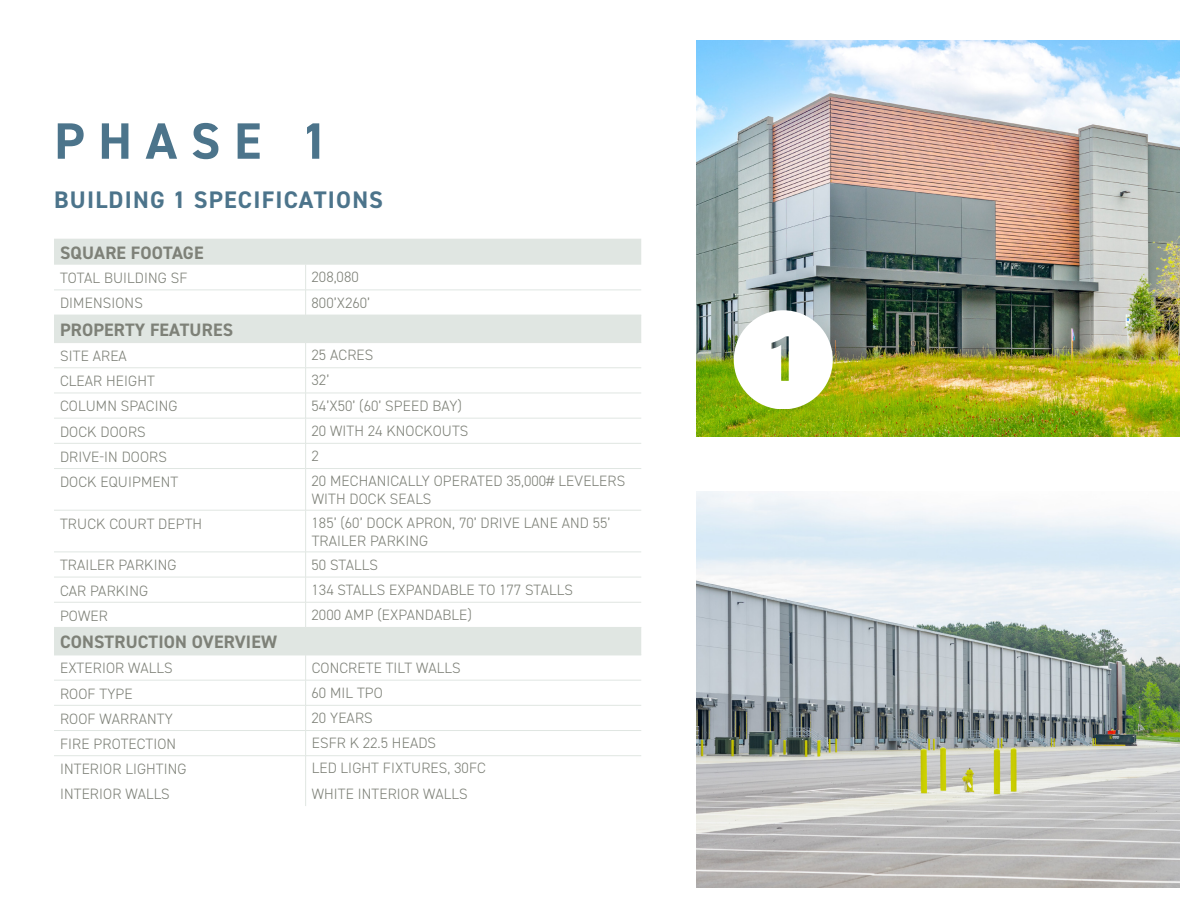
<style>
.page{position:relative;width:1188px;height:918px;background:#fff}
.page>*{position:absolute;margin:0;border:0;box-sizing:border-box;transform-origin:0 0}
.t1{font:700 51.3px "DIN2014";letter-spacing:.27em;color:#4c748b}
.t2{font:700 24px "DIN2014";letter-spacing:.05em;color:#4c748b}
.t3{font:700 18px "DIN2014";letter-spacing:.01em;color:#7e8178}
.t4{font:300 15px/18px "DIN2014";letter-spacing:.01em;color:#7e8178}
</style>
<div class="page">
<svg style="left:54px;top:239px;width:587px;height:416px"></svg>
<hr style="left:54px;top:290px;width:252px;height:1px;background:#e0e6e2">
<hr style="left:306px;top:290px;width:335px;height:1px;background:#e0e6e2">
<svg style="left:305px;top:265px;width:1px;height:50px"></svg>
<hr style="left:54px;top:315px;width:252px;height:1px;background:#e0e6e2">
<hr style="left:306px;top:315px;width:335px;height:1px;background:#e0e6e2">
<hr style="left:54px;top:342px;width:252px;height:1px;background:#e0e6e2">
<hr style="left:306px;top:342px;width:335px;height:1px;background:#e0e6e2">
<hr style="left:54px;top:368px;width:252px;height:1px;background:#e0e6e2">
<hr style="left:306px;top:368px;width:335px;height:1px;background:#e0e6e2">
<hr style="left:54px;top:393px;width:252px;height:1px;background:#e0e6e2">
<hr style="left:306px;top:393px;width:335px;height:1px;background:#e0e6e2">
<hr style="left:54px;top:418px;width:252px;height:1px;background:#e0e6e2">
<hr style="left:306px;top:418px;width:335px;height:1px;background:#e0e6e2">
<hr style="left:54px;top:443px;width:252px;height:1px;background:#e0e6e2">
<hr style="left:306px;top:443px;width:335px;height:1px;background:#e0e6e2">
<svg style="left:305px;top:343px;width:1px;height:125px"></svg>
<hr style="left:54px;top:468px;width:252px;height:1px;background:#e0e6e2">
<hr style="left:306px;top:468px;width:335px;height:1px;background:#e0e6e2">
<hr style="left:305px;top:469px;width:1px;height:41px;background:#e0e6e2">
<hr style="left:54px;top:510px;width:252px;height:1px;background:#e0e6e2">
<hr style="left:306px;top:510px;width:335px;height:1px;background:#e0e6e2">
<hr style="left:305px;top:510px;width:1px;height:42px;background:#e0e6e2">
<hr style="left:54px;top:552px;width:252px;height:1px;background:#e0e6e2">
<hr style="left:306px;top:552px;width:335px;height:1px;background:#e0e6e2">
<hr style="left:54px;top:577px;width:252px;height:1px;background:#e0e6e2">
<hr style="left:306px;top:577px;width:335px;height:1px;background:#e0e6e2">
<hr style="left:54px;top:602px;width:252px;height:1px;background:#e0e6e2">
<hr style="left:306px;top:602px;width:335px;height:1px;background:#e0e6e2">
<svg style="left:305px;top:553px;width:1px;height:74px"></svg>
<hr style="left:54px;top:627px;width:252px;height:1px;background:#e0e6e2">
<hr style="left:306px;top:627px;width:335px;height:1px;background:#e0e6e2">
<hr style="left:54px;top:655px;width:252px;height:1px;background:#e0e6e2">
<hr style="left:306px;top:655px;width:335px;height:1px;background:#e0e6e2">
<hr style="left:54px;top:680px;width:252px;height:1px;background:#e0e6e2">
<hr style="left:306px;top:680px;width:335px;height:1px;background:#e0e6e2">
<hr style="left:54px;top:705px;width:252px;height:1px;background:#e0e6e2">
<hr style="left:306px;top:705px;width:335px;height:1px;background:#e0e6e2">
<hr style="left:54px;top:730px;width:252px;height:1px;background:#e0e6e2">
<hr style="left:306px;top:730px;width:335px;height:1px;background:#e0e6e2">
<hr style="left:54px;top:755px;width:252px;height:1px;background:#e0e6e2">
<hr style="left:306px;top:755px;width:335px;height:1px;background:#e0e6e2">
<svg style="left:305px;top:656px;width:1px;height:150px"></svg>
<img style="left:697px;top:40px;width:483px;height:397px">
<img style="left:697px;top:491px;width:483px;height:397px">
<svg style="left:734px;top:310px;width:99px;height:99px"></svg>
<p class="t1" style="left:54px;top:107px;width:276px">PHASE 1</p>
<p class="t2" style="left:54px;top:184px;width:330px">BUILDING 1 SPECIFICATIONS</p>
<p class="t3" style="left:60px;top:241px;width:145px">SQUARE FOOTAGE</p>
<p class="t4" style="left:60px;top:269px;width:129px">TOTAL BUILDING SF</p>
<p class="t4" style="left:312px;top:268px;width:49px">208,080</p>
<p class="t4" style="left:60px;top:294px;width:84px">DIMENSIONS</p>
<p class="t4" style="left:312px;top:293px;width:60px">800’X260’</p>
<p class="t3" style="left:60px;top:318px;width:174px">PROPERTY FEATURES</p>
<p class="t4" style="left:60px;top:347px;width:68px">SITE AREA</p>
<p class="t4" style="left:312px;top:346px;width:63px">25 ACRES</p>
<p class="t4" style="left:60px;top:372px;width:96px">CLEAR HEIGHT</p>
<p class="t4" style="left:312px;top:371px;width:19px">32’</p>
<p class="t4" style="left:60px;top:397px;width:119px">COLUMN SPACING</p>
<p class="t4" style="left:312px;top:397px;width:152px">54’X50’ (60’ SPEED BAY)</p>
<p class="t4" style="left:60px;top:422px;width:87px">DOCK DOORS</p>
<p class="t4" style="left:312px;top:422px;width:158px">20 WITH 24 KNOCKOUTS</p>
<p class="t4" style="left:60px;top:448px;width:108px">DRIVE-IN DOORS</p>
<p class="t4" style="left:312px;top:447px;width:9px">2</p>
<p class="t4" style="left:60px;top:473px;width:120px">DOCK EQUIPMENT</p>
<p class="t4" style="left:312px;top:472px;width:315px">20 MECHANICALLY OPERATED 35,000# LEVELERS<br>WITH DOCK SEALS</p>
<p class="t4" style="left:60px;top:515px;width:144px">TRUCK COURT DEPTH</p>
<p class="t4" style="left:312px;top:514px;width:300px">185’ (60’ DOCK APRON, 70’ DRIVE LANE AND 55’<br>TRAILER PARKING</p>
<p class="t4" style="left:60px;top:556px;width:118px">TRAILER PARKING</p>
<p class="t4" style="left:312px;top:555px;width:68px">50 STALLS</p>
<p class="t4" style="left:60px;top:581px;width:90px">CAR PARKING</p>
<p class="t4" style="left:312px;top:581px;width:263px">134 STALLS EXPANDABLE TO 177 STALLS</p>
<p class="t4" style="left:60px;top:607px;width:49px">POWER</p>
<p class="t4" style="left:312px;top:606px;width:162px">2000 AMP (EXPANDABLE)</p>
<p class="t3" style="left:60px;top:630px;width:219px">CONSTRUCTION OVERVIEW</p>
<p class="t4" style="left:60px;top:659px;width:114px">EXTERIOR WALLS</p>
<p class="t4" style="left:312px;top:659px;width:150px">CONCRETE TILT WALLS</p>
<p class="t4" style="left:60px;top:684px;width:74px">ROOF TYPE</p>
<p class="t4" style="left:312px;top:684px;width:73px">60 MIL TPO</p>
<p class="t4" style="left:60px;top:710px;width:114px">ROOF WARRANTY</p>
<p class="t4" style="left:312px;top:709px;width:63px">20 YEARS</p>
<p class="t4" style="left:60px;top:735px;width:118px">FIRE PROTECTION</p>
<p class="t4" style="left:312px;top:734px;width:126px">ESFR K 22.5 HEADS</p>
<p class="t4" style="left:60px;top:760px;width:128px">INTERIOR LIGHTING</p>
<p class="t4" style="left:312px;top:759px;width:176px">LED LIGHT FIXTURES, 30FC</p>
<p class="t4" style="left:60px;top:785px;width:111px">INTERIOR WALLS</p>
<p class="t4" style="left:312px;top:784px;width:157px">WHITE INTERIOR WALLS</p>
</div>
